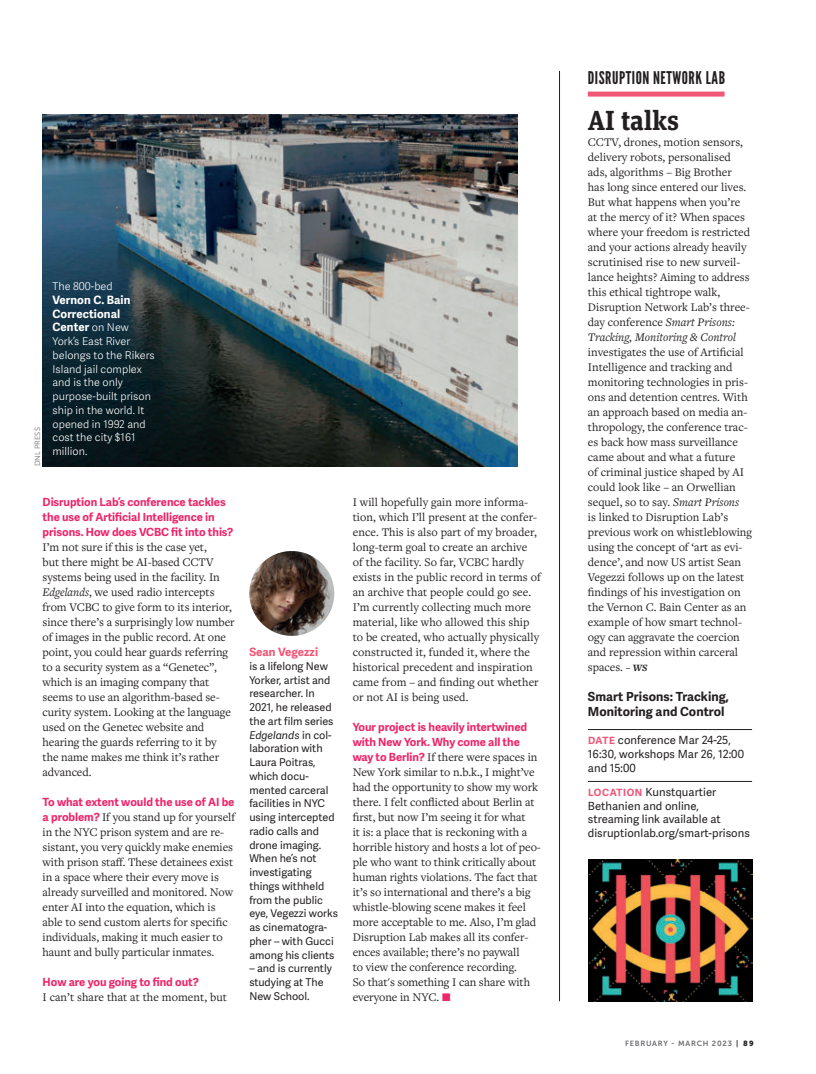
<style>
.page{position:relative;width:816px;height:1074px;background:#fff}
.page>*{position:absolute;margin:0;border:0;box-sizing:border-box;transform-origin:0 0}
.t1{font:700 27.5px "Unit Slab Pro";letter-spacing:-.015em;color:#231f20}
.t2{font:17.5px "League Gothic";letter-spacing:.03em;color:#231f20}
.t3{font:700 12.5px/15px "Adelle Sans";letter-spacing:.005em;color:#231f20}
.t4{font:12.12px/15px "Freight Text Pro";color:#231f20}
.t5{font:700 11.5px/13.8px "Adelle Sans";letter-spacing:.005em;color:#fff}
.t6{font:700 11.5px "Adelle Sans";color:#f05676}
.t7{font:700 11.25px/15px "Adelle Sans";letter-spacing:-.005em;color:#ee266c}
.t8{font:11.25px/13.8px "Adelle Sans";letter-spacing:.005em;color:#231f20}
.t9{font:10.75px/13.8px "Adelle Sans";color:#231f20}
.t10{font:300 10.75px/13.8px "Adelle Sans";letter-spacing:.005em;color:#fff}
.t11{font:7.5px "Museo Sans 700";letter-spacing:.1em;color:#6c6d70}
.t12{font:7.5px "Museo Sans 300";color:#6c6d70}
.s1{font-weight:300;font-size:10.75px}
.s2{font-style:italic}
.s3{font-family:"Adelle Sans";font-weight:700;font-size:11.25px;color:#ee266c}
.s4{font-weight:700;font-style:italic;font-size:10px}
.s5{font-weight:700;font-size:10px;color:#f05676}
.s6{color:#231f20}
.s7{font-family:"Museo Sans 900";color:#231f20}
</style>
<div class="page">
<img style="left:43px;top:114px;width:474px;height:352px">
<hr style="left:559px;top:71px;width:1px;height:930px;background:#231f20">
<img style="left:249px;top:551px;width:85px;height:85px;border-radius:42px">
<div style="left:587px;top:92px;width:137px;height:5px;background:#f05676"></div>
<hr style="left:587px;top:729px;width:164px;height:1px;background:#231f20">
<hr style="left:587px;top:781px;width:164px;height:1px;background:#231f20">
<img style="left:588px;top:859px;width:163px;height:142px">
<p class="t12" style="left:33px;top:466px;width:40px;rotate:-90deg">DNL PRESS</p>
<p class="t10" style="left:52px;top:279px;width:62px">The 800-bed</p>
<p class="t5" style="left:52px;top:293px;width:79px">Vernon C. Bain<br>Correctional<br>Center <span class="s1">on New</span></p>
<p class="t10" style="left:52px;top:334px;width:104px">York’s East River belongs to the Rikers<br>Island jail complex and is the only purpose-built prison ship in the world. It opened in 1992 and cost the city $161 million.</p>
<p class="t7" style="left:43px;top:495px;width:192px">Disruption Lab’s conference tackles the use of Artificial Intelligence in prisons. How does VCBC fit into this?</p>
<p class="t4" style="left:43px;top:539px;width:193px">I’m not sure if this is the case yet,<br>but there might be AI-based CCTV systems being used in the facility. In <span class="s2">Edgelands</span>, we used radio intercepts from VCBC to give form to its interior, since there’s a surprisingly low number of images in the public record. At one point, you could hear guards referring to a security system as a “Genetec”, which is an imaging company that seems to use an algorithm-based se&shy;curity system. Looking at the language used on the Genetec website and hearing the guards referring to it by the name makes me think it’s rather advanced.</p>
<p class="t7" style="left:43px;top:795px;width:193px">To what extent would the use of AI be</p>
<p class="t4" style="left:43px;top:809px;width:194px"><span class="s3">a problem?</span> If you stand up for yourself in the NYC prison system and are re&shy;sistant, you very quickly make enemies with prison staff. These detainees exist in a space where their every move is already surveilled and monitored. Now enter AI into the equation, which is able to send custom alerts for specific individuals, making it much easier to haunt and bully particular inmates.</p>
<p class="t7" style="left:43px;top:975px;width:158px">How are you going to find out?</p>
<p class="t4" style="left:43px;top:989px;width:186px">I can’t share that at the moment, but</p>
<p class="t6" style="left:249px;top:645px;width:70px">Sean Vegezzi</p>
<p class="t9" style="left:249px;top:659px;width:90px">is a lifelong New<br>Yorker, artist and researcher. In<br>2021, he released the art film series<br><span class="s2">Edgelands</span> in col&shy;laboration with<br>Laura Poitras, which docu&shy;mented carceral facilities in NYC using intercepted radio calls and drone imaging.<br>When he’s not investigating things withheld from the public eye, Vegezzi works as cinematogra&shy;pher – with Gucci among his clients</p>
<p class="t9" style="left:249px;top:962px;width:84px">– and is currently studying at The<br>New School.</p>
<p class="t4" style="left:352px;top:494px;width:189px">I will hopefully gain more informa&shy;tion, which I’ll present at the confer&shy;ence. This is also part of my broader, long-term goal to create an archive<br>of the facility. So far, VCBC hardly exists in the public record in terms of an archive that people could go see.<br>I’m currently collecting much more material, like who allowed this ship to be created, who actually physically constructed it, funded it, where the historical precedent and inspiration came from – and finding out whether or not AI is being used.</p>
<p class="t7" style="left:352px;top:720px;width:176px">Your project is heavily intertwined with New York. Why come all the</p>
<p class="t4" style="left:352px;top:749px;width:189px"><span class="s3">way to Berlin?</span> If there were spaces in New York similar to n.b.k., I might’ve had the opportunity to show my work there. I felt conflicted about Berlin at first, but now I’m seeing it for what<br>it is: a place that is reckoning with a horrible history and hosts a lot of peo&shy;ple who want to think critically about human rights violations. The fact that it’s so international and there’s a big whistle-blowing scene makes it feel more acceptable to me. Also, I’m glad Disruption Lab makes all its confer&shy;ences available; there’s no paywall<br>to view the conference recording.<br>So that's something I can share with everyone in NYC.</p>
<h2 class="t2" style="left:587px;top:68px;width:139px">DISRUPTION NETWORK LAB</h2>
<h1 class="t1" style="left:587px;top:100px;width:93px">AI talks</h1>
<p class="t4" style="left:587px;top:134px;width:164px">CCTV, drones, motion sensors, delivery robots, personalised ads, algorithms – Big Brother has long since entered our lives.<br>But what happens when you’re at the mercy of it? When spaces where your freedom is restricted and your actions already heavily scrutinised rise to new surveil&shy;lance heights? Aiming to address this ethical tightrope walk,<br>Disruption Network Lab’s three&shy;day conference <span class="s2">Smart Prisons:<br>Tracking, Monitoring &amp; Control</span></p>
<p class="t4" style="left:587px;top:344px;width:166px">investigates the use of Artificial<br>Intelligence and tracking and monitoring technologies in pris&shy;ons and detention centres. With an approach based on media an&shy;thropology, the conference trac&shy;es back how mass surveillance came about and what a future<br>of criminal justice shaped by AI could look like – an Orwellian sequel, so to say. <span class="s2">Smart Prisons<br></span>is linked to Disruption Lab’s previous work on whistleblowing using the concept of ‘art as evi&shy;dence’, and now US artist Sean<br>Vegezzi follows up on the latest findings of his investigation on the Vernon C. Bain Center as an example of how smart technol&shy;ogy can aggravate the coercion and repression within carceral spaces. <span class="s4">– WS</span></p>
<p class="t3" style="left:587px;top:689px;width:142px">Smart Prisons: Tracking,<br>Monitoring and Control</p>
<p class="t8" style="left:587px;top:733px;width:157px"><span class="s5">DATE</span> conference Mar 24-25,<br>16:30, workshops Mar 26, 12:00 and 15:00</p>
<p class="t8" style="left:587px;top:785px;width:163px"><span class="s5">LOCATION</span> Kunstquartier<br>Bethanien and online, streaming link available at disruptionlab.org/smart-prisons</p>
<p class="t11" style="left:624px;top:1039px;width:130px">FEBRUARY - MARCH 2023 <span class="s6">|</span> <span class="s7">89</span></p>
</div>
